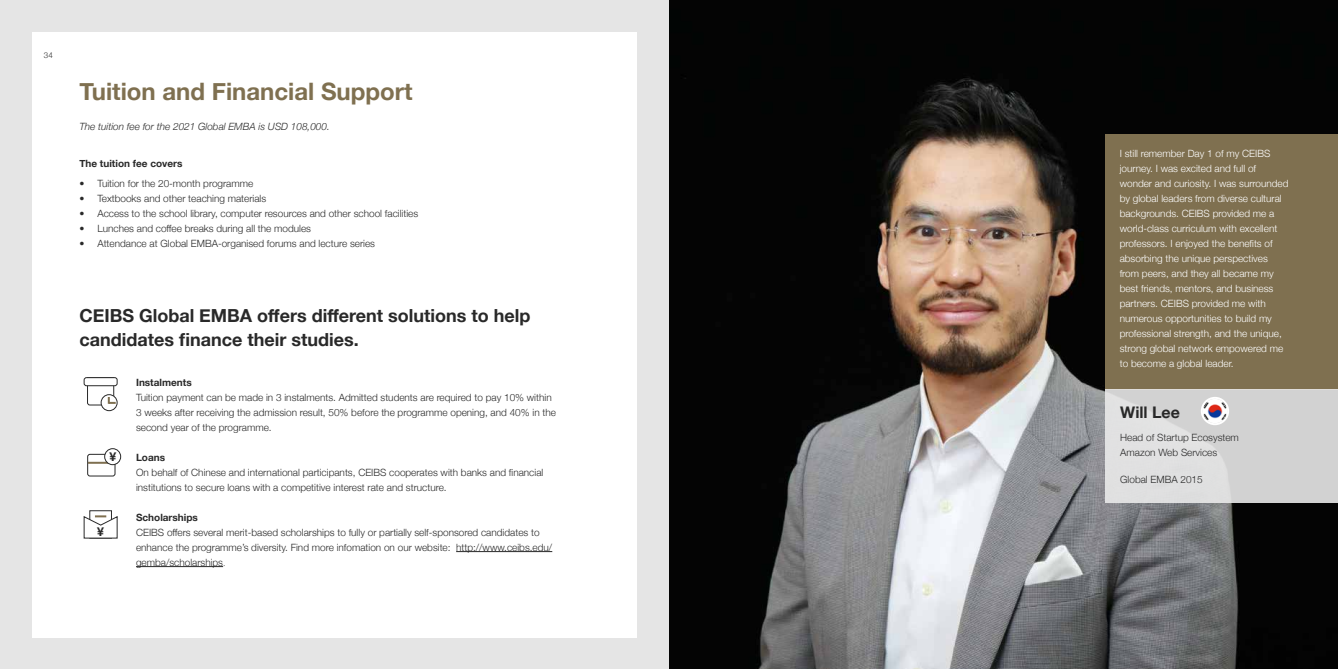
<style>
.page{position:relative;width:1338px;height:669px;background:#fff}
.page>*{position:absolute;margin:0;border:0;box-sizing:border-box;transform-origin:0 0}
.t1{font:700 24px "Helvetica Neue";color:#7f7050}
.t2{font:700 18px/24px "Helvetica Neue";color:#292929}
.t3{font:700 16px "Helvetica Neue";color:#292929}
.t4{font:700 12px "Helvetica Neue";color:#292929}
.t5{font:300 10px/15px "Helvetica Neue";color:#292929}
.t6{font:300 10px/15px "Helvetica Neue";color:#fff}
.t7{font:700 10px "Helvetica Neue";color:#292929}
.t8{font:italic 300 10px "Helvetica Neue";color:#292929}
.t9{font:300 8px "Helvetica Neue";color:#292929}
.s1{font-family:"Adobe Song Std"}
</style>
<div class="page">
<hr style="left:456px;top:551px;width:96px;height:1px;background:#292929">
<hr style="left:136px;top:566px;width:87px;height:1px;background:#292929">
<div style="left:638px;top:0;width:31px;height:669px;background:#e5e5e5"></div>
<div style="left:0;top:0;width:31px;height:669px;background:#e5e5e5"></div>
<div style="left:0;top:0;width:669px;height:31px;background:#e5e5e5"></div>
<div style="left:0;top:639px;width:660px;height:30px;background:#e5e5e5"></div>
<div style="left:89px;top:510px;width:23px;height:29px;border:1px solid #292929"></div>
<svg style="left:83px;top:515px;width:35px;height:24px"></svg>
<div style="left:87px;top:454px;width:29px;height:23px;border:1px solid #292929;border-radius:2px"></div>
<hr style="left:88px;top:462px;width:27px;height:2px;background:#7f7050">
<div style="left:105px;top:449px;width:16px;height:16px;background:#fff;border-radius:50%"></div>
<div style="left:104px;top:448px;width:17px;height:17px;border:1px solid #292929;border-radius:50%"></div>
<div style="left:101px;top:394px;width:17px;height:17px;border:1px solid #292929;border-radius:50%"></div>
<div style="left:84px;top:377px;width:34px;height:9px;border:1px solid #292929;border-radius:2px"></div>
<svg style="left:87px;top:377px;width:29px;height:29px"></svg>
<img style="left:669px;top:0;width:669px;height:669px">
<div style="left:1106px;top:135px;width:232px;height:255px;background:#7f7050"></div>
<div style="left:1106px;top:390px;width:232px;height:113px;background:linear-gradient(to right,#e1e1e2,#cfcfce)"></div>
<img style="left:1203px;top:399px;width:24px;height:24px;border-radius:12px">
<div style="left:1201px;top:397px;width:28px;height:28px;border:2px solid #fff;border-radius:50%"></div>
<p class="t9" style="left:44px;top:49px;width:10px">34</p>
<h1 class="t1" style="left:79px;top:73px;width:335px">Tuition and Financial Support</h1>
<p class="t8" style="left:79px;top:119px;width:252px">The tuition fee for the 2021 Global EMBA is USD 108,000.</p>
<p class="t7" style="left:79px;top:156px;width:105px">The tuition fee covers</p>
<p class="t5" style="left:79px;top:175px;width:175px">• Tuition for the 20-month programme</p>
<p class="t5" style="left:79px;top:190px;width:188px">• Textbooks and other teaching materials</p>
<p class="t5" style="left:79px;top:205px;width:340px">• Access to the school library, computer resources and other school facilities</p>
<p class="t5" style="left:79px;top:220px;width:233px">• Lunches and coffee breaks during all the modules</p>
<p class="t5" style="left:79px;top:235px;width:297px">• Attendance at Global EMBA-organised forums and lecture series</p>
<h2 class="t2" style="left:79px;top:304px;width:453px">CEIBS Global EMBA offers different solutions to help candidates finance their studies.</h2>
<p class="t4" style="left:109px;top:447px;width:8px">¥</p>
<p class="t4" style="left:97px;top:522px;width:8px">¥</p>
<p class="t7" style="left:136px;top:374px;width:57px">Instalments</p>
<p class="t5" style="left:136px;top:389px;width:421px">Tuition payment can be made in 3 instalments. Admitted students are required to pay 10% within<br>3 weeks after receiving the admission result, 50% before the programme opening, and 40% in the second year of the programme.</p>
<p class="t7" style="left:136px;top:449px;width:31px">Loans</p>
<p class="t5" style="left:136px;top:464px;width:409px">On behalf of Chinese and international participants, CEIBS cooperates with banks and financial institutions to secure loans with a competitive interest rate and structure.</p>
<p class="t7" style="left:136px;top:509px;width:63px">Scholarships</p>
<p class="t5" style="left:136px;top:524px;width:418px">CEIBS offers several merit-based scholarships to fully or partially self-sponsored candidates to enhance the programme’s diversity. Find more infomation on our website: http://www.ceibs.edu/ gemba/scholarships<span class="s1">.</span></p>
<p class="t6" style="left:1120px;top:146px;width:170px">I still remember Day 1 of my CEIBS journey. I was excited and full of wonder and curiosity. I was surrounded by global leaders from diverse cultural backgrounds. CEIBS provided me a world-class curriculum with excellent professors. I enjoyed the benefits of absorbing the unique perspectives from peers, and they all became my best friends, mentors, and business partners. CEIBS provided me with numerous opportunities to build my professional strength, and the unique, strong global network empowered me to become a global leader.</p>
<h3 class="t3" style="left:1120px;top:399px;width:61px">Will Lee</h3>
<p class="t5" style="left:1120px;top:429px;width:120px">Head of Startup Ecosystem<br>Amazon Web Services</p>
<p class="t5" style="left:1120px;top:472px;width:84px">Global EMBA 2015</p>
</div>
